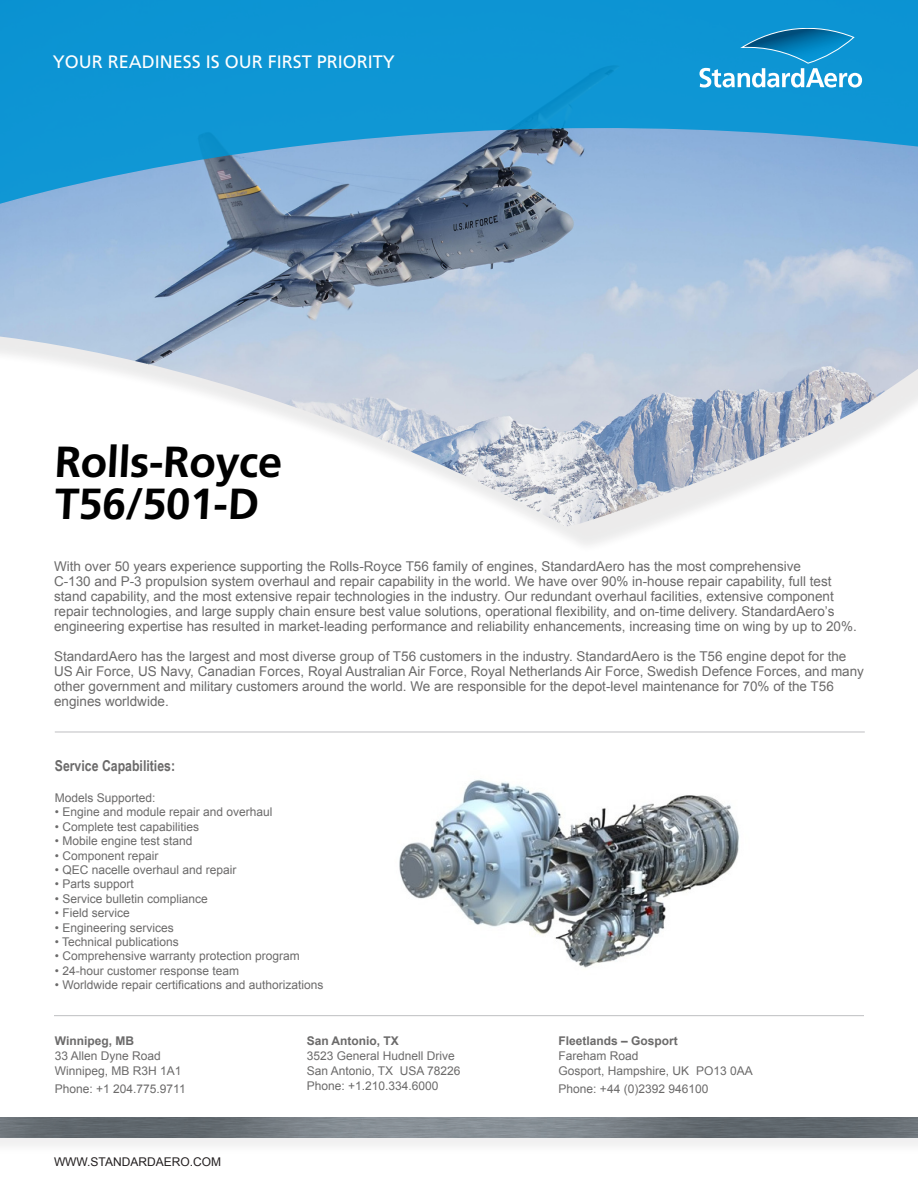
<style>
.page{position:relative;width:918px;height:1188px;background:#fff}
.page>*{position:absolute;margin:0;border:0;box-sizing:border-box;transform-origin:0 0}
.t1{font:700 43.5px/42px "Frutiger";color:#000}
.t2{font:18px "Frutiger";color:#fff}
.t3{font:700 15px "Arial Narrow";color:#6b6a6a}
.t4{font:13.5px/15px "Arial";color:#6b6a6a}
.t5{font:12px "Arial";color:#6b6a6a}
.t6{font:700 12px "Arial";color:#6b6a6a}
.t7{font:12px "Arial";color:#231f20}
</style>
<div class="page">
<hr style="left:54px;top:1015px;width:810px;height:1px;background:#c5c6c8">
<img style="left:0;top:212px;width:918px;height:316px">
<svg style="left:0;top:204px;width:918px;height:8px;background:#83a0c2"></svg>
<img style="left:0;top:0;width:918px;height:204px">
<svg style="left:699px;top:28px;width:163px;height:60px;background:#319fd1"></svg>
<hr style="left:55px;top:731px;width:810px;height:2px;background:#c5c6c8">
<div style="left:0;top:1119px;width:918px;height:36px;background:#f5f5f5"></div>
<img style="left:0;top:1117px;width:918px;height:21px">
<img style="left:399px;top:779px;width:340px;height:189px">
<p class="t2" style="left:53px;top:51px;width:344px">YOUR READINESS IS OUR FIRST PRIORITY</p>
<p class="t1" style="left:54px;top:441px;width:232px">Rolls-Royce<br>T56/501-D</p>
<p class="t4" style="left:54px;top:559px;width:804px">With over 50 years experience supporting the Rolls-Royce T56 family of engines, StandardAero has the most comprehensive<br>C-130 and P-3 propulsion system overhaul and repair capability in the world. We have over 90% in-house repair capability, full test stand capability, and the most extensive repair technologies in the industry. Our redundant overhaul facilities, extensive component repair technologies, and large supply chain ensure best value solutions, operational flexibility, and on-time delivery. StandardAero’s engineering expertise has resulted in market-leading performance and reliability enhancements, increasing time on wing by up to 20%.</p>
<p class="t4" style="left:54px;top:649px;width:812px">StandardAero has the largest and most diverse group of T56 customers in the industry. StandardAero is the T56 engine depot for the US Air Force, US Navy, Canadian Forces, Royal Australian Air Force, Royal Netherlands Air Force, Swedish Defence Forces, and many other government and military customers around the world. We are responsible for the depot-level maintenance for 70% of the T56 engines worldwide.</p>
<p class="t3" style="left:55px;top:754px;width:122px">Service Capabilities:</p>
<p class="t5" style="left:55px;top:790px;width:102px">Models Supported:</p>
<p class="t5" style="left:55px;top:804px;width:219px">• Engine and module repair and overhaul</p>
<p class="t5" style="left:55px;top:819px;width:146px">• Complete test capabilities</p>
<p class="t5" style="left:55px;top:833px;width:139px">• Mobile engine test stand</p>
<p class="t5" style="left:55px;top:847px;width:105px">• Component repair</p>
<p class="t5" style="left:55px;top:862px;width:183px">• QEC nacelle overhaul and repair</p>
<p class="t5" style="left:55px;top:876px;width:80px">• Parts support</p>
<p class="t5" style="left:55px;top:891px;width:154px">• Service bulletin compliance</p>
<p class="t5" style="left:55px;top:905px;width:76px">• Field service</p>
<p class="t5" style="left:55px;top:919px;width:120px">• Engineering services</p>
<p class="t5" style="left:55px;top:934px;width:126px">• Technical publications</p>
<p class="t5" style="left:55px;top:948px;width:246px">• Comprehensive warranty protection program</p>
<p class="t5" style="left:55px;top:963px;width:186px">• 24-hour customer response team</p>
<p class="t5" style="left:55px;top:977px;width:270px">• Worldwide repair certifications and authorizations</p>
<p class="t6" style="left:55px;top:1033px;width:81px">Winnipeg, MB</p>
<p class="t5" style="left:55px;top:1048px;width:108px">33 Allen Dyne Road</p>
<p class="t5" style="left:55px;top:1063px;width:128px">Winnipeg, MB R3H 1A1</p>
<p class="t5" style="left:55px;top:1081px;width:132px">Phone: +1 204.775.9711</p>
<p class="t7" style="left:54px;top:1154px;width:169px">WWW.STANDARDAERO.COM</p>
<p class="t6" style="left:307px;top:1033px;width:94px">San Antonio, TX</p>
<p class="t5" style="left:307px;top:1048px;width:150px">3523 General Hudnell Drive</p>
<p class="t5" style="left:307px;top:1063px;width:155px">San Antonio, TX USA 78226</p>
<p class="t5" style="left:307px;top:1078px;width:133px">Phone: +1.210.334.6000</p>
<p class="t6" style="left:559px;top:1033px;width:121px">Fleetlands – Gosport</p>
<p class="t5" style="left:559px;top:1048px;width:82px">Fareham Road</p>
<p class="t5" style="left:559px;top:1063px;width:196px">Gosport, Hampshire, UK PO13 0AA</p>
<p class="t5" style="left:559px;top:1081px;width:151px">Phone: +44 (0)2392 946100</p>
</div>
